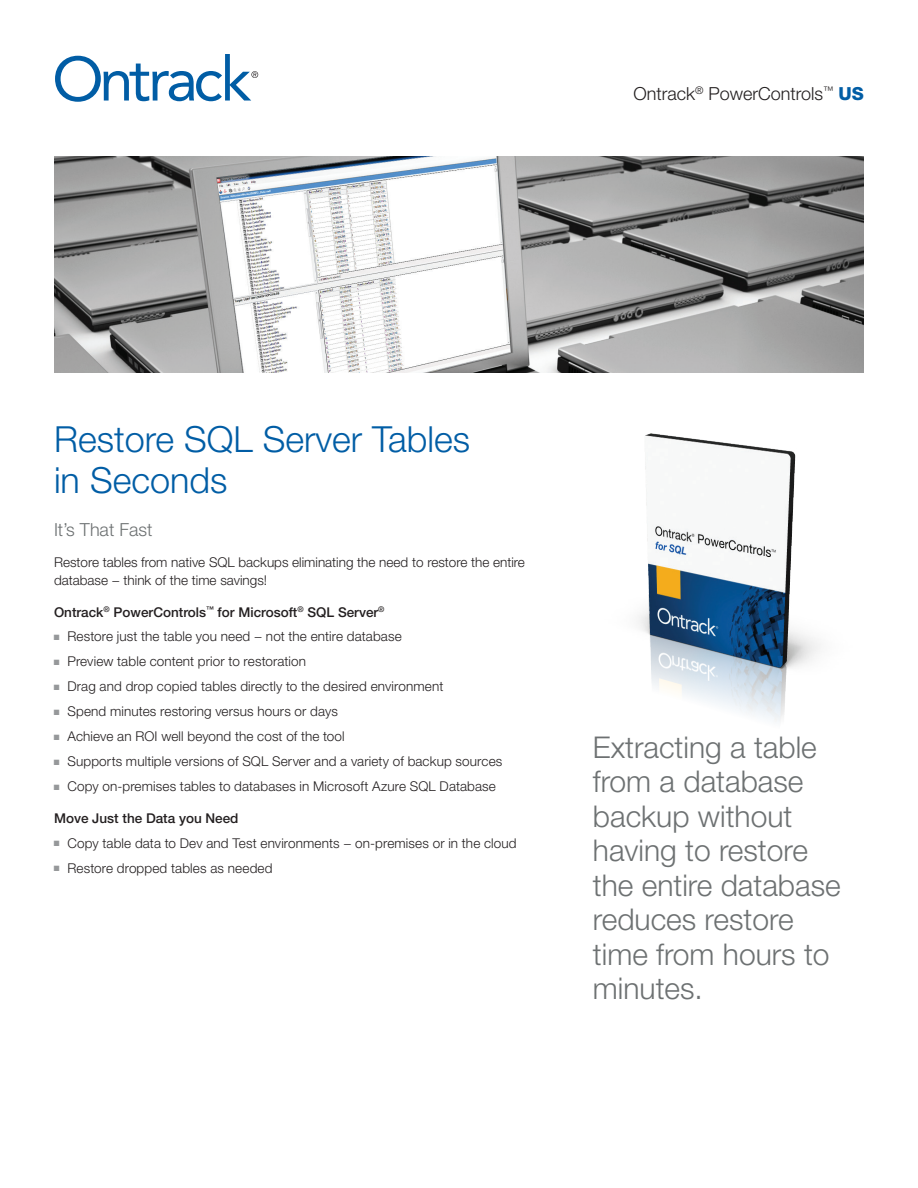
<style>
.page{position:relative;width:918px;height:1188px;background:#fff}
.page>*{position:absolute;margin:0;border:0;box-sizing:border-box;transform-origin:0 0}
.t1{font:300 36px/40.5px "Helvetica Neue LT Std";color:#015da5}
.t2{font:300 30px/34.5px "Helvetica Neue LT Std";color:#6d7172}
.t3{font:300 18px "Helvetica Neue LT Std";color:#231f20}
.t4{font:300 18px "Helvetica Neue LT Std";color:#6d7172}
.t5{font:300 13.5px/25px "Helvetica Neue LT Std";letter-spacing:.01em;color:#231f20}
.t6{font:500 13.5px "Helvetica Neue LT Std";color:#231f20}
.s1{font-weight:800;color:#015da5}
.s2{font-weight:500}
</style>
<div class="page">
<svg style="left:55px;top:54px;width:203px;height:48px"></svg>
<img style="left:638px;top:433px;width:183px;height:289px">
<img style="left:54px;top:157px;width:810px;height:216px">
<h3 class="t3" style="left:633px;top:83px;width:232px">Ontrack<sup>®</sup> PowerControls<sup>™</sup> <span class="s1">US</span></h3>
<h1 class="t1" style="left:54px;top:418px;width:418px">Restore SQL Server Tables in Seconds</h1>
<h3 class="t4" style="left:54px;top:518px;width:100px">It’s That Fast</h3>
<p class="t5" style="left:54px;top:553px;width:472px;line-height:18px">Restore tables from native SQL backups eliminating the need to restore the entire database − think of the time savings!</p>
<p class="t5" style="left:68px;top:599px;width:436px;text-indent:-14px"><span class="s2">Ontrack</span><sup>®</sup> <span class="s2">PowerControls</span><sup>™</sup> <span class="s2">for Microsoft</span><sup>®</sup> <span class="s2">SQL Server</span><sup>®<br></sup>Restore just the table you need − not the entire database<br>Preview table content prior to restoration<br>Drag and drop copied tables directly to the desired environment<br>Spend minutes restoring versus hours or days<br>Achieve an ROI well beyond the cost of the tool<br>Supports multiple versions of SQL Server and a variety of backup sources Copy on-premises tables to databases in Microsoft Azure SQL Database</p>
<p class="t6" style="left:54px;top:810px;width:186px">Move Just the Data you Need</p>
<p class="t5" style="left:68px;top:830px;width:451px">Copy table data to Dev and Test environments − on-premises or in the cloud<br>Restore dropped tables as needed</p>
<h2 class="t2" style="left:593px;top:729px;width:249px">Extracting a table from a database backup without having to restore the entire database reduces restore time from hours to minutes.</h2>
</div>
